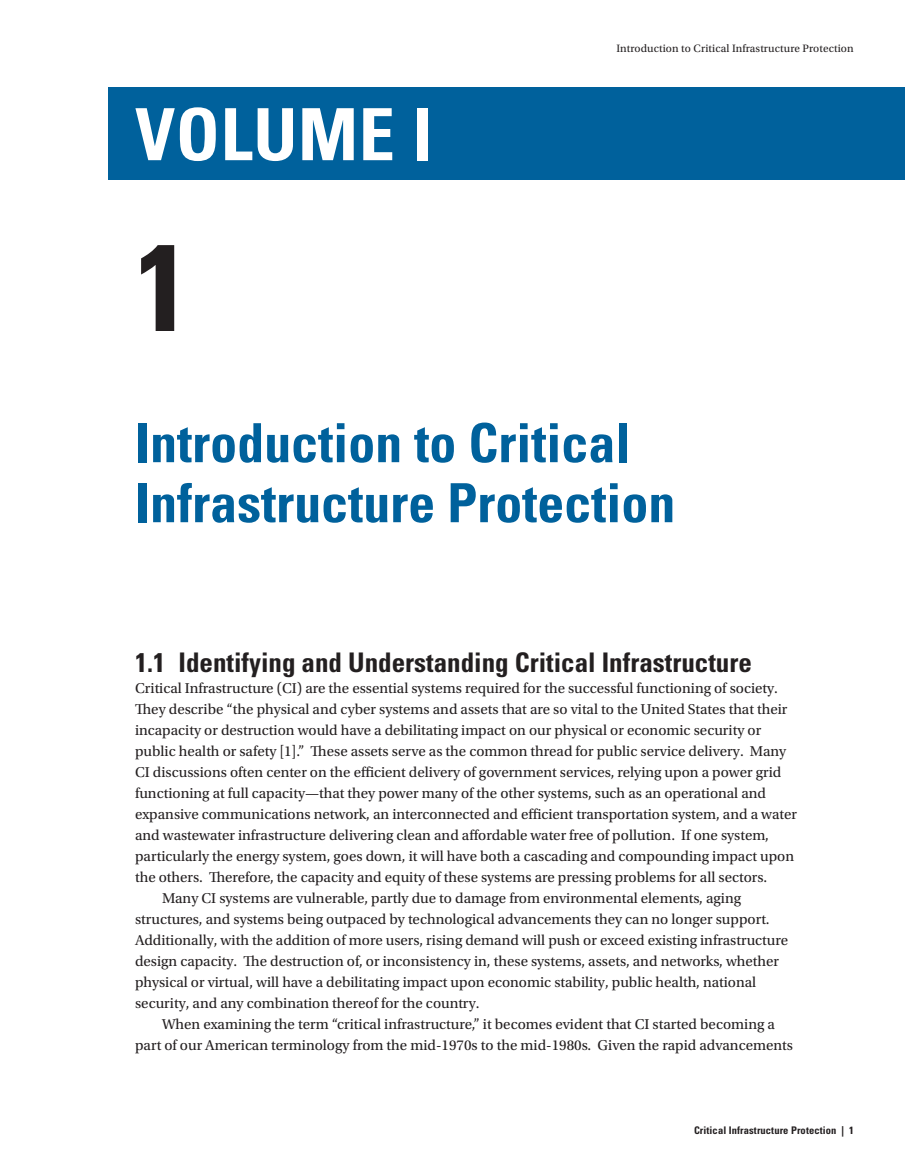
<style>
.page{position:relative;width:905px;height:1175px;background:#fff}
.page>*{position:absolute;margin:0;border:0;box-sizing:border-box;transform-origin:0 0}
.Section_Number{font:700 condensed 123px "Univers LT Std";color:#231f20}
.VOLUME{font:700 condensed 72px "Univers LT Std";letter-spacing:.01em;color:#fff}
.Section_Title{font:700 condensed 54px/60px "Univers LT Std";color:#00619c}
.t1{font:700 condensed 27px "Univers LT Std";color:#231f20}
.Body_-_No_Indent{font:15px/21px "Utopia Std";color:#231f20}
.Body_Next_-_Indent{font:15px/21px "Utopia Std";color:#231f20}
.t2{font:11.25px "Utopia Std";letter-spacing:.01em;color:#231f20}
.t3{font:700 condensed 10.5px "Univers LT Std";letter-spacing:.01em;color:#231f20}
</style>
<div class="page">
<div style="left:108px;top:88px;width:796px;height:92px;background:#00619c"></div>
<p class="VOLUME" style="left:135px;top:90px;width:298px">VOLUME I</p>
<p class="Section_Number" style="left:135px;top:212px;width:56px">1</p>
<p class="t2" style="left:616px;top:43px;width:239px">Introduction to Critical Infrastructure Protection</p>
<p class="Section_Title" style="left:135px;top:413px;width:541px">Introduction to Critical<br>Infrastructure Protection</p>
<p class="t1" style="left:135px;top:646px;width:618px">1.1 Identifying and Understanding Critical Infrastructure</p>
<p class="Body_-_No_Indent" style="left:135px;top:678px;width:663px">Critical Infrastructure (CI) are the essential systems required for the successful functioning of society.<br>They describe “the physical and cyber systems and assets that are so vital to the United States that their incapacity or destruction would have a debilitating impact on our physical or economic security or public health or safety [1].” These assets serve as the common thread for public service delivery. Many CI discussions often center on the efficient delivery of government services, relying upon a power grid functioning at full capacity—that they power many of the other systems, such as an operational and expansive communications network, an interconnected and efficient transportation system, and a water and wastewater infrastructure delivering clean and affordable water free of pollution. If one system, particularly the energy system, goes down, it will have both a cascading and compounding impact upon the others. Therefore, the capacity and equity of these systems are pressing problems for all sectors.</p>
<p class="Body_Next_-_Indent" style="left:135px;top:888px;width:654px;text-indent:27px">Many CI systems are vulnerable, partly due to damage from environmental elements, aging structures, and systems being outpaced by technological advancements they can no longer support.<br>Additionally, with the addition of more users, rising demand will push or exceed existing infrastructure design capacity. The destruction of, or inconsistency in, these systems, assets, and networks, whether physical or virtual, will have a debilitating impact upon economic stability, public health, national security, and any combination thereof for the country.</p>
<p class="Body_Next_-_Indent" style="left:135px;top:1014px;width:659px;text-indent:27px">When examining the term “critical infrastructure,” it becomes evident that CI started becoming a part of our American terminology from the mid-1970s to the mid-1980s. Given the rapid advancements</p>
<p class="t3" style="left:694px;top:1123px;width:161px">Critical Infrastructure Protection | 1</p>
</div>
